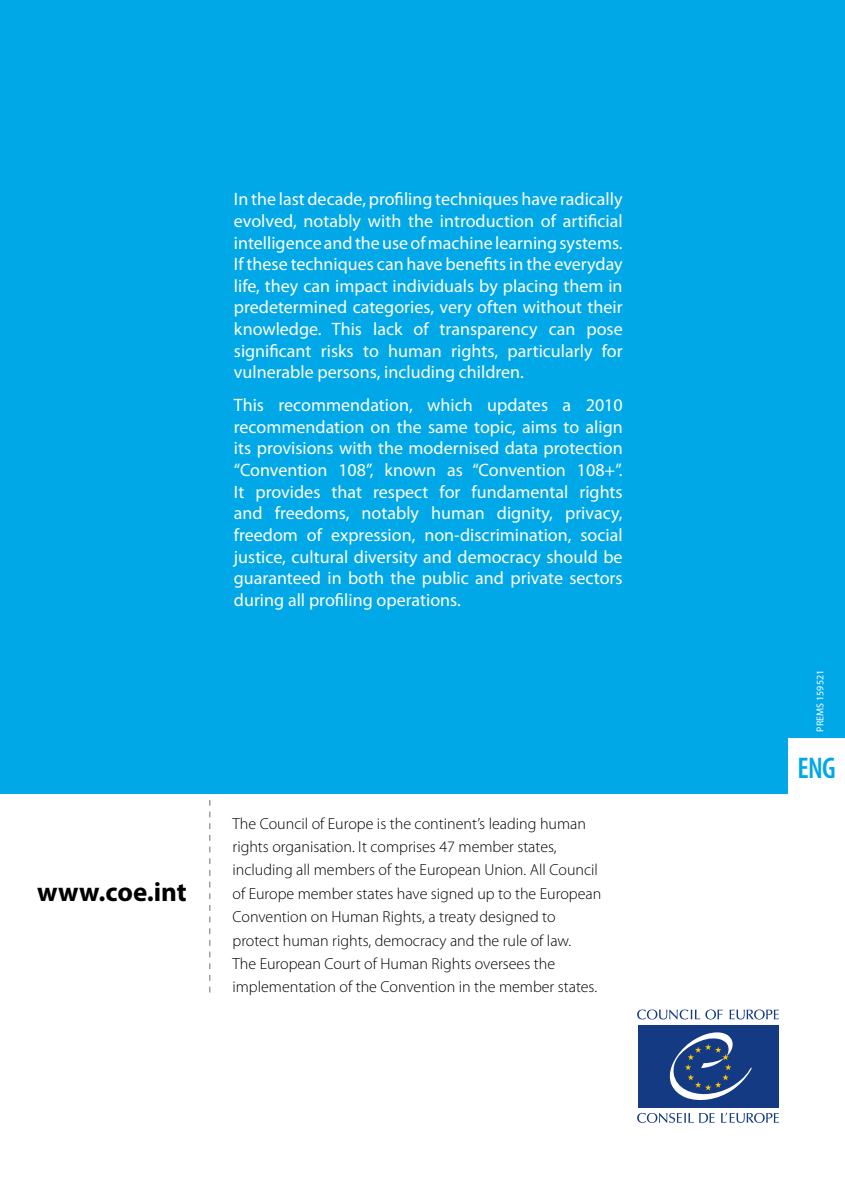
<style>
.page{position:relative;width:845px;height:1191px;background:#fff}
.page>*{position:absolute;margin:0;border:0;box-sizing:border-box;transform-origin:0 0}
.t1{font:600 condensed 30px "Myriad Pro";color:#00a8e7}
.t2{font:700 27px "Myriad Pro";color:#000}
.t3{font:18px/21.6px "Myriad Pro";color:#fff;text-align:justify}
.t4{font:300 16px/23.4px "Myriad Pro";color:#000}
.t5{font:10px "Myriad Pro";color:#fff}
</style>
<div class="page">
<div style="left:0;top:0;width:845px;height:794px;background:#00a8e7"></div>
<svg style="left:729px;top:1009px;width:50px;height:10px"></svg>
<svg style="left:637px;top:1009px;width:85px;height:10px"></svg>
<svg style="left:721px;top:1112px;width:58px;height:11px"></svg>
<svg style="left:637px;top:1113px;width:77px;height:10px"></svg>
<div style="left:638px;top:1025px;width:140px;height:82px;background:#143a84"></div>
<svg style="left:669px;top:1032px;width:83px;height:68px"></svg>
<div style="left:788px;top:738px;width:57px;height:57px;background:#fff"></div>
<svg style="left:209px;top:800px;width:1px;height:192px"></svg>
<p class="t3" style="left:234px;top:188px;width:390px">In the last decade, profiling techniques have radically evolved, notably with the introduction of artificial intelligence and the use of machine learning systems.<br>If these techniques can have benefits in the everyday life, they can impact individuals by placing them in predetermined categories, very often without their knowledge. This lack of transparency can pose significant risks to human rights, particularly for vulnerable persons, including children.</p>
<p class="t3" style="left:234px;top:394px;width:390px">This recommendation, which updates a 2010 recommendation on the same topic, aims to align its provisions with the modernised data protection “Convention 108”, known as “Convention 108+”.<br>It provides that respect for fundamental rights and freedoms, notably human dignity, privacy, freedom of expression, non-discrimination, social justice, cultural diversity and democracy should be guaranteed in both the public and private sectors during all profiling operations.</p>
<h2 class="t2" style="left:37px;top:874px;width:151px">www.coe.int</h2>
<p class="t4" style="left:232px;top:811px;width:370px">The Council of Europe is the continent’s leading human rights organisation. It comprises 47 member states, including all members of the European Union. All Council of Europe member states have signed up to the European Convention on Human Rights, a treaty designed to protect human rights, democracy and the rule of law.<br>The European Court of Human Rights oversees the implementation of the Convention in the member states.</p>
<p class="t5" style="left:814px;top:731px;width:63px;rotate:-90deg">PREMS 159521</p>
<h1 class="t1" style="left:797px;top:749px;width:40px">ENG</h1>
</div>
